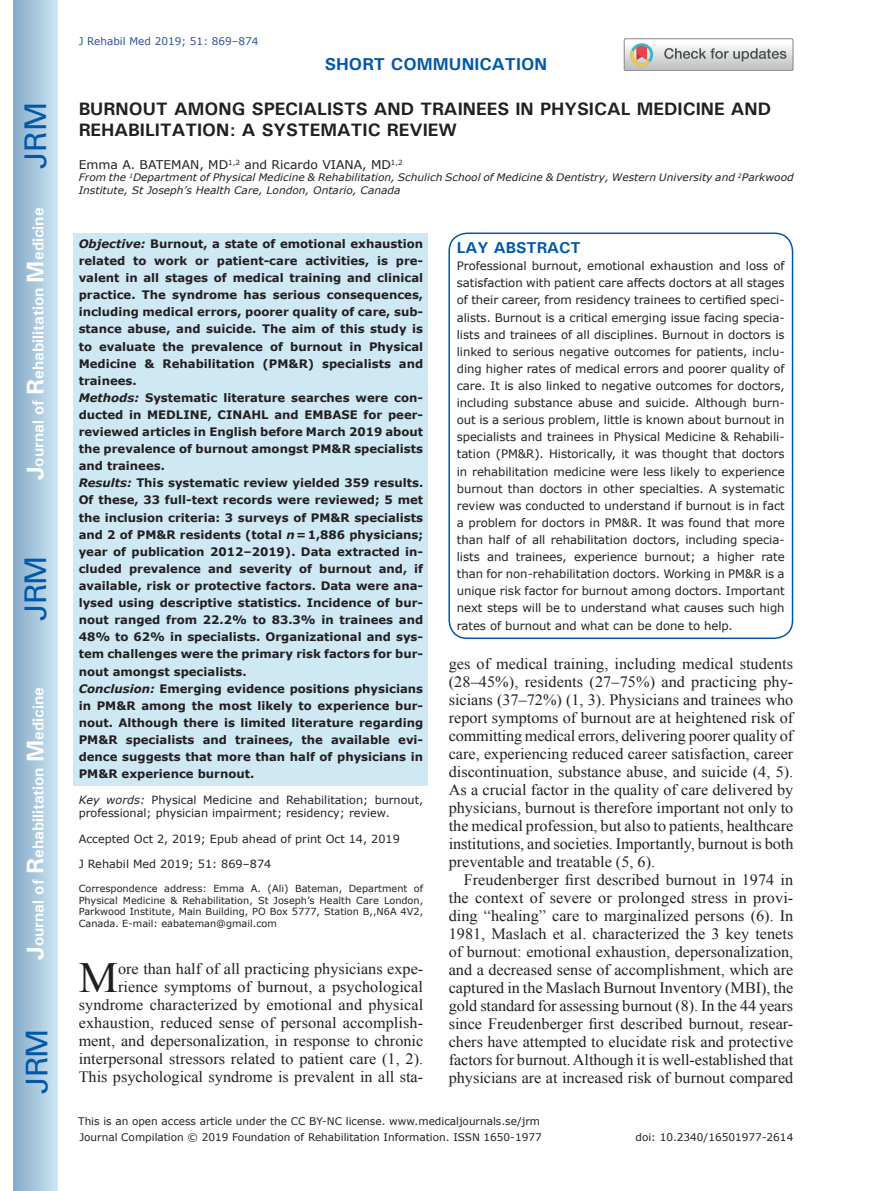
<style>
.page{position:relative;width:872px;height:1191px;background:#fff}
.page>*{position:absolute;margin:0;border:0;box-sizing:border-box;transform-origin:0 0}
.t1{font:42.9px "Times New Roman";color:#231f20}
.t2{font:30px "Univers";letter-spacing:-.03em;color:#0157a8}
.t3{font:700 18px/21.6px "Univers";color:#231f20}
.t4{font:700 17.25px "Univers";color:#0157a8}
.t5{font:15.75px/18px "Times New Roman";color:#231f20;text-align:justify}
.t6{font:700 15.75px "Univers";color:#fff}
.t7{font:700 15.75px "Univers";color:#0157a8}
.t8{font:12px "Verdana";color:#231f20}
.t9{font:700 11.7px/17.1px "Verdana";color:#231f20}
.t10{font:11.7px/17.1px "Verdana";letter-spacing:-.005em;color:#231f20;text-align:justify}
.t11{font:11.25px/13.5px "Verdana";color:#231f20}
.t12{font:10.5px "Verdana";color:#231f20}
.t13{font:10.5px "Verdana";color:#324f95}
.t14{font:italic 10.35px/12.8px "Verdana";color:#231f20}
.t15{font:9.75px/11.7px "Verdana";color:#231f20;text-align:justify}
.s1{font-size:24px}
.s2{font-style:italic}
</style>
<div class="page">
<div style="left:14px;top:0;width:43px;height:1191px;background:linear-gradient(to right,#88acca,#cbe5f2)"></div>
<div style="left:624px;top:38px;width:169px;height:33px;border:1px solid #888688;border-radius:2px"></div>
<svg style="left:624px;top:39px;width:169px;height:32px"></svg>
<div style="left:74px;top:233px;width:354px;height:552px;background:#cee8f4"></div>
<div style="left:448px;top:232px;width:345px;height:407px;border:2px solid #0157a8;border-radius:18px"></div>
<h2 class="t2" style="left:18px;top:169px;width:68px;rotate:-90deg">JRM</h2>
<p class="t6" style="left:28px;top:480px;width:274px;rotate:-90deg"><span class="s1">J</span>ournal of <span class="s1">R</span>ehabilitation <span class="s1">M</span>edicine</p>
<h2 class="t2" style="left:18px;top:620px;width:67px;rotate:-90deg">JRM</h2>
<p class="t6" style="left:28px;top:959px;width:274px;rotate:-90deg"><span class="s1">J</span>ournal of <span class="s1">R</span>ehabilitation <span class="s1">M</span>edicine</p>
<h2 class="t2" style="left:19px;top:1093px;width:67px;rotate:-90deg">JRM</h2>
<p class="t13" style="left:79px;top:35px;width:181px">J Rehabil Med 2019; 51: 869–874</p>
<p class="t4" style="left:325px;top:53px;width:224px">SHORT COMMUNICATION</p>
<p class="t3" style="left:79px;top:97px;width:694px">BURNOUT AMONG SPECIALISTS AND TRAINEES IN PHYSICAL MEDICINE AND<br>REHABILITATION: A SYSTEMATIC REVIEW</p>
<p class="t8" style="left:79px;top:157px;width:325px">Emma A. BATEMAN, MD<sup>1,2</sup> and Ricardo VIANA, MD<sup>1,2</sup></p>
<p class="t14" style="left:79px;top:171px;width:716px">From the <sup>1</sup>Department of Physical Medicine &amp; Rehabilitation, Schulich School of Medicine &amp; Dentistry, Western University and <sup>2</sup>Parkwood<br>Institute, St Joseph’s Health Care, London, Ontario, Canada</p>
<p class="t9" style="left:79px;top:235px;width:346px"><span class="s2">Objective:</span> Burnout, a state of emotional exhaustion related to work or patient-care activities, is pre&shy;valent in all stages of medical training and clinical practice. The syndrome has serious consequences, including medical errors, poorer quality of care, sub&shy;stance abuse, and suicide. The aim of this study is to evaluate the prevalence of burnout in Physical Medicine &amp; Rehabilitation (PM&amp;R) specialists and trainees.<br><span class="s2">Methods:</span> Systematic literature searches were con&shy;ducted in MEDLINE, CINAHL and EMBASE for peer&shy;reviewed articles in English before March 2019 about the prevalence of burnout amongst PM&amp;R specialists and trainees.<br><span class="s2">Results:</span> This systematic review yielded 359 results.<br>Of these, 33 full-text records were reviewed; 5 met the inclusion criteria: 3 surveys of PM&amp;R specialists and 2 of PM&amp;R residents (total <span class="s2">n</span>=1,886 physicians; year of publication 2012–2019). Data extracted in&shy;cluded prevalence and severity of burnout and, if available, risk or protective factors. Data were ana&shy;lysed using descriptive statistics. Incidence of bur&shy;nout ranged from 22.2% to 83.3% in trainees and 48% to 62% in specialists. Organizational and sys&shy;tem challenges were the primary risk factors for bur&shy;nout amongst specialists.<br><span class="s2">Conclusion:</span> Emerging evidence positions physicians in PM&amp;R among the most likely to experience bur&shy;nout. Although there is limited literature regarding PM&amp;R specialists and trainees, the available evi&shy;dence suggests that more than half of physicians in PM&amp;R experience burnout.</p>
<p class="t11" style="left:79px;top:793px;width:346px"><span class="s2">Key words:</span> Physical Medicine and Rehabilitation; burnout, professional; physician impairment; residency; review.</p>
<p class="t11" style="left:79px;top:832px;width:323px">Accepted Oct 2, 2019; Epub ahead of print Oct 14, 2019</p>
<p class="t11" style="left:79px;top:857px;width:194px">J Rehabil Med 2019; 51: 869–874</p>
<p class="t15" style="left:79px;top:882px;width:346px">Correspondence address: Emma A. (Ali) Bateman, Department of Physical Medicine &amp; Rehabilitation, St Joseph’s Health Care London, Parkwood Institute, Main Building, PO Box 5777, Station B,,N6A 4V2, Canada. E-mail: eabateman@gmail.com</p>
<h1 class="t1" style="left:79px;top:948px;width:41px">M</h1>
<p class="t5" style="left:79px;top:959px;width:346px;text-align:right">ore than half of all practicing physicians expe&shy;rience symptoms of burnout, a psychological syndrome characterized by emotional and physical exhaustion, reduced sense of personal accomplish&shy;ment, and depersonalization, in response to chronic interpersonal stressors related to patient care (1, 2).<br>This psychological syndrome is prevalent in all sta-</p>
<p class="t7" style="left:457px;top:238px;width:125px">LAY ABSTRACT</p>
<p class="t10" style="left:457px;top:258px;width:329px">Professional burnout, emotional exhaustion and loss of satisfaction with patient care affects doctors at all stages of their career, from residency trainees to certified speci&shy;alists. Burnout is a critical emerging issue facing specia&shy;lists and trainees of all disciplines. Burnout in doctors is linked to serious negative outcomes for patients, inclu&shy;ding higher rates of medical errors and poorer quality of care. It is also linked to negative outcomes for doctors, including substance abuse and suicide. Although burn&shy;out is a serious problem, little is known about burnout in specialists and trainees in Physical Medicine &amp; Rehabili&shy;tation (PM&amp;R). Historically, it was thought that doctors in rehabilitation medicine were less likely to experience burnout than doctors in other specialties. A systematic review was conducted to understand if burnout is in fact a problem for doctors in PM&amp;R. It was found that more than half of all rehabilitation doctors, including specia&shy;lists and trainees, experience burnout; a higher rate than for non-rehabilitation doctors. Working in PM&amp;R is a unique risk factor for burnout among doctors. Important next steps will be to understand what causes such high rates of burnout and what can be done to help.</p>
<p class="t5" style="left:449px;top:654px;width:346px">ges of medical training, including medical students (28–45%), residents (27–75%) and practicing phy&shy;sicians (37–72%) (1, 3). Physicians and trainees who report symptoms of burnout are at heightened risk of committing medical errors, delivering poorer quality of care, experiencing reduced career satisfaction, career discontinuation, substance abuse, and suicide (4, 5).<br>As a crucial factor in the quality of care delivered by physicians, burnout is therefore important not only to the medical profession, but also to patients, healthcare institutions, and societies. Importantly, burnout is both preventable and treatable (5, 6).</p>
<p class="t5" style="left:449px;top:870px;width:346px;text-indent:15px">Freudenberger first described burnout in 1974 in the context of severe or prolonged stress in provi&shy;ding “healing” care to marginalized persons (6). In 1981, Maslach et al. characterized the 3 key tenets of burnout: emotional exhaustion, depersonalization, and a decreased sense of accomplishment, which are captured in the Maslach Burnout Inventory (MBI), the gold standard for assessing burnout (8). In the 44 years since Freudenberger first described burnout, resear&shy;chers have attempted to elucidate risk and protective factors for burnout. Although it is well-established that physicians are at increased risk of burnout compared</p>
<p class="t12" style="left:78px;top:1114px;width:463px">This is an open access article under the CC BY-NC license. www.medicaljournals.se/jrm</p>
<p class="t12" style="left:79px;top:1131px;width:464px">Journal Compilation © 2019 Foundation of Rehabilitation Information. ISSN 1650-1977</p>
<p class="t12" style="left:635px;top:1130px;width:159px">doi: 10.2340/16501977-2614</p>
</div>
